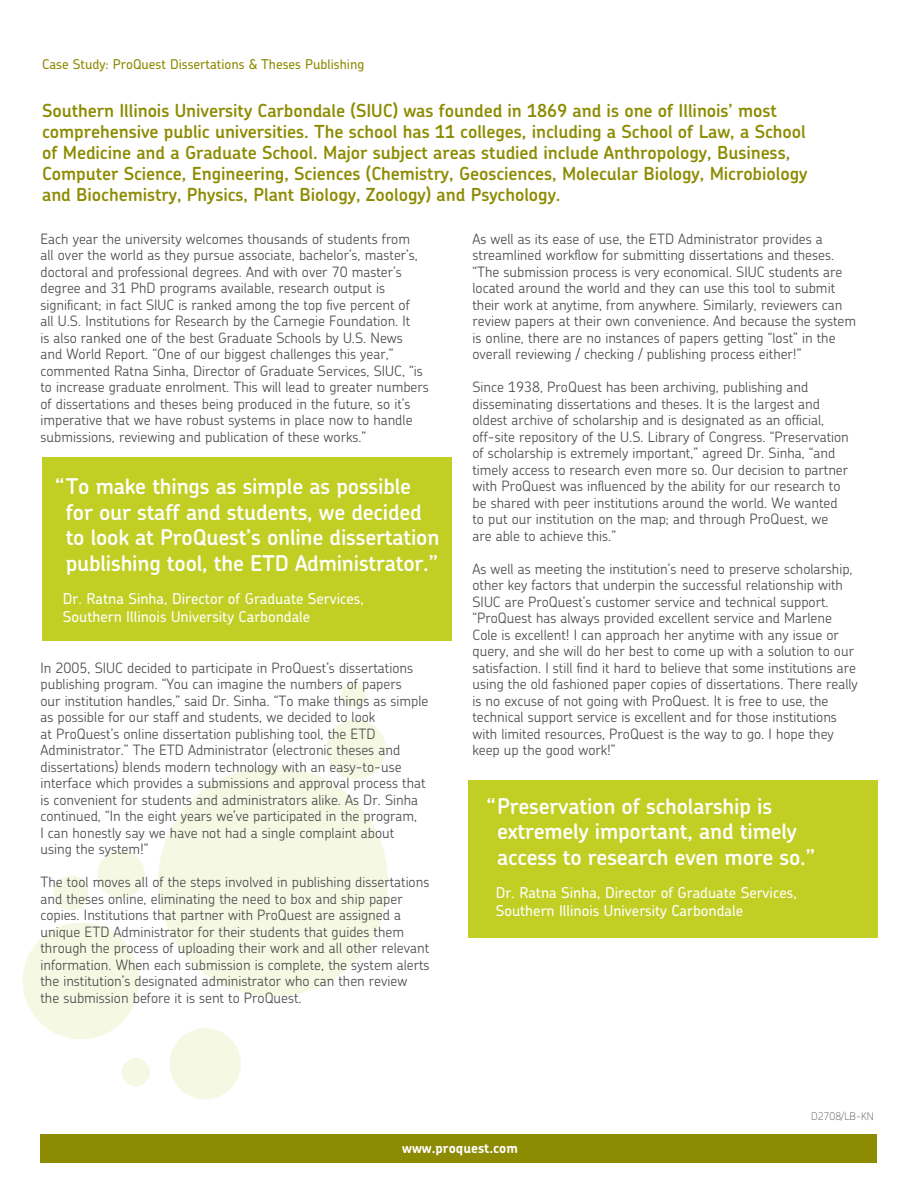
<style>
.page{position:relative;width:918px;height:1188px;background:#fff}
.page>*{position:absolute;margin:0;border:0;box-sizing:border-box;transform-origin:0 0}
.t1{font:600 21.75px/25.5px "Chevin";letter-spacing:-.01em;color:#fff}
.t2{font:600 18px/21px "Chevin";letter-spacing:-.005em;color:#8d8b02}
.t3{font:500 15px/18px "Chevin";color:#fff}
.t4{font:300 14.25px/16.5px "Chevin";color:#4b4c4d}
.t5{font:500 13.5px "Chevin";color:#8d8b02}
.t6{font:700 13.5px "Chevin";color:#fff}
.t7{font:100 10.5px "Chevin";color:#4b4c4d}
</style>
<div class="page">
<div style="left:170px;top:1028px;width:71px;height:71px;background:#f5f8e3;border-radius:50%"></div>
<div style="left:23px;top:923px;width:116px;height:116px;background:#f5f8e3;border-radius:50%"></div>
<div style="left:122px;top:1058px;width:28px;height:28px;background:#f5f8e3;border-radius:50%"></div>
<div style="left:158px;top:767px;width:230px;height:230px;background:#f5f8e3;border-radius:50%"></div>
<div style="left:98px;top:851px;width:47px;height:47px;background:#f5f8e3;border-radius:50%"></div>
<div style="left:326px;top:719px;width:60px;height:60px;background:#f5f8e3;border-radius:50%"></div>
<div style="left:341px;top:683px;width:25px;height:24px;background:#f5f8e3;border-radius:50%"></div>
<div style="left:53px;top:875px;width:35px;height:35px;background:#f5f8e3;border-radius:50%"></div>
<div style="left:40px;top:1134px;width:838px;height:29px;background:#8d8b02"></div>
<div style="left:468px;top:780px;width:410px;height:157px;background:#c1ce23"></div>
<div style="left:42px;top:457px;width:410px;height:184px;background:#c1ce23"></div>
<p class="t5" style="left:42px;top:55px;width:324px">Case Study: ProQuest Dissertations &amp; Theses Publishing</p>
<p class="t2" style="left:42px;top:99px;width:767px">Southern Illinois University Carbondale (SIUC) was founded in 1869 and is one of Illinois’ most comprehensive public universities. The school has 11 colleges, including a School of Law, a School of Medicine and a Graduate School. Major subject areas studied include Anthropology, Business, Computer Science, Engineering, Sciences (Chemistry, Geosciences, Molecular Biology, Microbiology and Biochemistry, Physics, Plant Biology, Zoology) and Psychology.</p>
<p class="t4" style="left:40px;top:230px;width:390px">Each year the university welcomes thousands of students from<br>all over the world as they pursue associate, bachelor’s, master’s, doctoral and professional degrees. And with over 70 master’s degree and 31 PhD programs available, research output is significant; in fact SIUC is ranked among the top five percent of<br>all U.S. Institutions for Research by the Carnegie Foundation. It<br>is also ranked one of the best Graduate Schools by U.S. News<br>and World Report. “One of our biggest challenges this year,” commented Ratna Sinha, Director of Graduate Services, SIUC, “is to increase graduate enrolment. This will lead to greater numbers of dissertations and theses being produced in the future, so it’s imperative that we have robust systems in place now to handle submissions, reviewing and publication of these works.”</p>
<p class="t4" style="left:472px;top:230px;width:385px">As well as its ease of use, the ETD Administrator provides a streamlined workflow for submitting dissertations and theses. “The submission process is very economical. SIUC students are located around the world and they can use this tool to submit their work at anytime, from anywhere. Similarly, reviewers can review papers at their own convenience. And because the system is online, there are no instances of papers getting “lost” in the overall reviewing / checking / publishing process either!”</p>
<p class="t4" style="left:472px;top:379px;width:378px">Since 1938, ProQuest has been archiving, publishing and disseminating dissertations and theses. It is the largest and oldest archive of scholarship and is designated as an official, off-site repository of the U.S. Library of Congress. “Preservation of scholarship is extremely important,” agreed Dr. Sinha, “and timely access to research even more so. Our decision to partner with ProQuest was influenced by the ability for our research to be shared with peer institutions around the world. We wanted to put our institution on the map; and through ProQuest, we are able to achieve this.”</p>
<p class="t4" style="left:472px;top:560px;width:387px">As well as meeting the institution’s need to preserve scholarship, other key factors that underpin the successful relationship with SIUC are ProQuest’s customer service and technical support. “ProQuest has always provided excellent service and Marlene Cole is excellent! I can approach her anytime with any issue or query, and she will do her best to come up with a solution to our satisfaction. I still find it hard to believe that some institutions are using the old fashioned paper copies of dissertations. There really is no excuse of not going with ProQuest. It is free to use, the technical support service is excellent and for those institutions with limited resources, ProQuest is the way to go. I hope they keep up the good work!”</p>
<p class="t1" style="left:66px;top:473px;width:375px;text-indent:-11px">“To make things as simple as possible for our staff and students, we decided to look at ProQuest’s online dissertation publishing tool, the ETD Administrator.”</p>
<p class="t3" style="left:63px;top:589px;width:303px">Dr. Ratna Sinha, Director of Graduate Services,<br>Southern Illinois University Carbondale</p>
<p class="t4" style="left:40px;top:659px;width:389px">In 2005, SIUC decided to participate in ProQuest’s dissertations publishing program. “You can imagine the numbers of papers<br>our institution handles,” said Dr. Sinha. “To make things as simple as possible for our staff and students, we decided to look<br>at ProQuest’s online dissertation publishing tool, the ETD Administrator.” The ETD Administrator (electronic theses and dissertations) blends modern technology with an easy-to-use interface which provides a submissions and approval process that is convenient for students and administrators alike. As Dr. Sinha continued, “In the eight years we’ve participated in the program,<br>I can honestly say we have not had a single complaint about using the system!”</p>
<p class="t4" style="left:40px;top:874px;width:391px">The tool moves all of the steps involved in publishing dissertations and theses online, eliminating the need to box and ship paper copies. Institutions that partner with ProQuest are assigned a unique ETD Administrator for their students that guides them through the process of uploading their work and all other relevant information. When each submission is complete, the system alerts the institution’s designated administrator who can then review the submission before it is sent to ProQuest.</p>
<p class="t1" style="left:497px;top:793px;width:320px;text-indent:-11px">“Preservation of scholarship is extremely important, and timely access to research even more so.”</p>
<p class="t3" style="left:496px;top:883px;width:303px">Dr. Ratna Sinha, Director of Graduate Services,<br>Southern Illinois University Carbondale</p>
<p class="t6" style="left:402px;top:1140px;width:117px">www.proquest.com</p>
<p class="t7" style="left:811px;top:1110px;width:64px">D2708/LB-KN</p>
</div>
